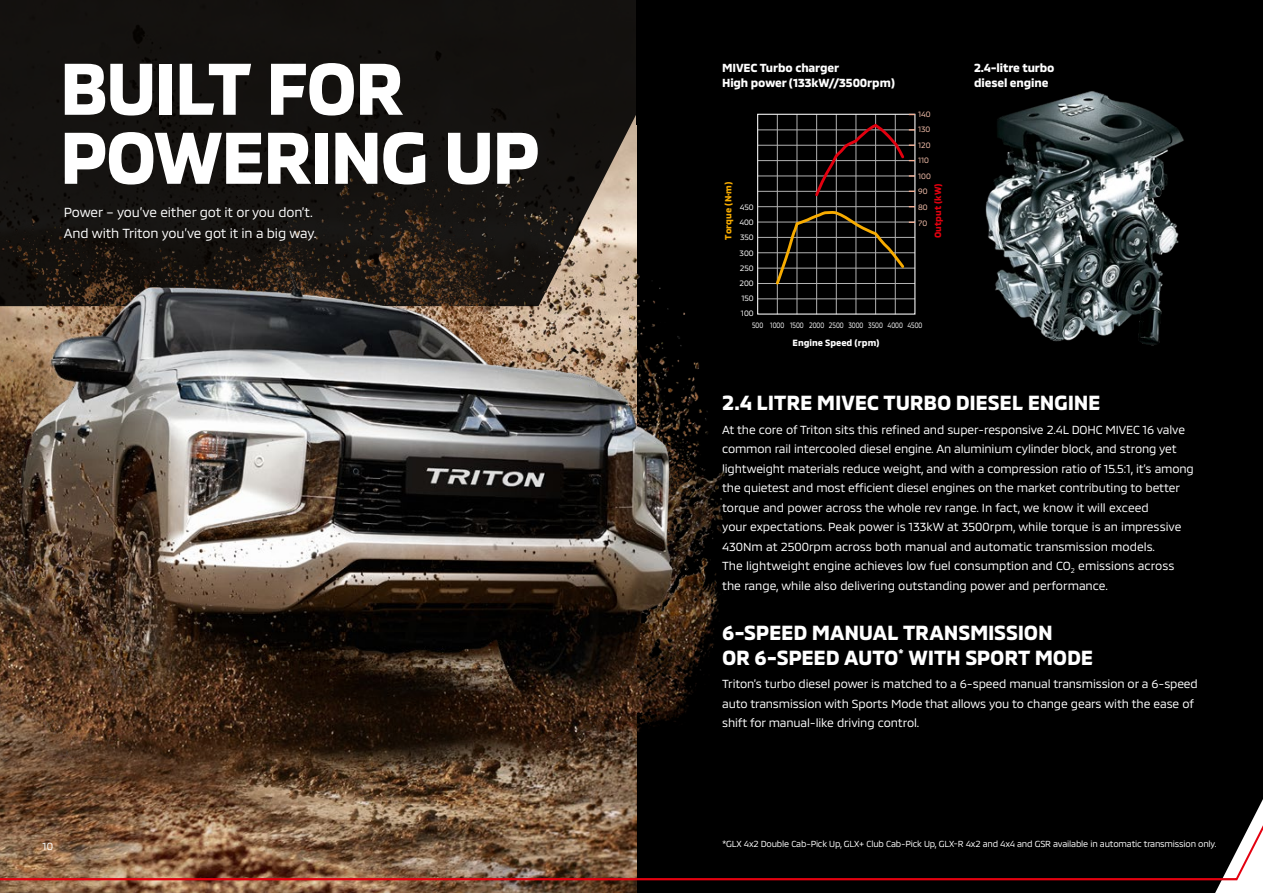
<style>
.page{position:relative;width:1263px;height:893px;background:#fff}
.page>*{position:absolute;margin:0;border:0;box-sizing:border-box;transform-origin:0 0}
.t1{font:700 75px/69px "MMC";letter-spacing:-.035em;color:#fff}
.t2{font:700 21px/24.8px "MMC";letter-spacing:-.015em;color:#fff}
.t3{font:13.5px/21px "MMC";letter-spacing:-.01em;color:#fff}
.t4{font:12px/19.5px "MMC";letter-spacing:-.01em;color:#fff}
.t5{font:700 12px/14.4px "MMC";letter-spacing:-.01em;color:#fff}
.t6{font:10.5px "MMC";color:#fff}
.t7{font:700 9.3px "MMC";color:#fff}
.t8{font:700 9.3px "MMC";color:#f8ac00}
.t9{font:700 9.3px "MMC";color:#e3000f}
.t10{font:9px "MMC";letter-spacing:-.02em;color:#fff}
.t11{font:7.95px "MMC";color:#fff;scale:.8 1}
.t12{font:7.95px "MMC";color:#fff}
.t13{font:7.95px/15.6px "MMC";color:#f9c4af}
</style>
<div class="page">
<div style="left:738px;top:0;width:525px;height:881px;background:#000"></div>
<img style="left:966px;top:72px;width:230px;height:300px">
<hr style="left:758px;top:298px;width:157px;height:1px;background:#b2b2b2">
<hr style="left:758px;top:283px;width:157px;height:1px;background:#b2b2b2">
<hr style="left:758px;top:268px;width:157px;height:1px;background:#b2b2b2">
<hr style="left:758px;top:237px;width:157px;height:1px;background:#b2b2b2">
<hr style="left:758px;top:222px;width:157px;height:1px;background:#b2b2b2">
<hr style="left:758px;top:252px;width:157px;height:1px;background:#b2b2b2">
<hr style="left:758px;top:191px;width:157px;height:1px;background:#b2b2b2">
<hr style="left:758px;top:206px;width:157px;height:1px;background:#b2b2b2">
<hr style="left:758px;top:176px;width:157px;height:1px;background:#b2b2b2">
<hr style="left:758px;top:160px;width:157px;height:1px;background:#b2b2b2">
<hr style="left:758px;top:145px;width:157px;height:1px;background:#b2b2b2">
<hr style="left:758px;top:130px;width:157px;height:1px;background:#b2b2b2">
<hr style="left:777px;top:114px;width:1px;height:200px;background:#b2b2b2">
<hr style="left:797px;top:114px;width:1px;height:200px;background:#b2b2b2">
<hr style="left:816px;top:114px;width:1px;height:200px;background:#b2b2b2">
<hr style="left:836px;top:114px;width:1px;height:200px;background:#b2b2b2">
<hr style="left:856px;top:114px;width:1px;height:200px;background:#b2b2b2">
<hr style="left:875px;top:114px;width:1px;height:200px;background:#b2b2b2">
<hr style="left:895px;top:114px;width:1px;height:200px;background:#b2b2b2">
<div style="left:757px;top:114px;width:158px;height:201px;border:1px solid #fff"></div>
<svg style="left:774px;top:206px;width:141px;height:80px;background:#211e15"></svg>
<svg style="left:814px;top:124px;width:101px;height:74px;background:#211415"></svg>
<div style="left:706px;top:0;width:32px;height:893px;background:#000"></div>
<img style="left:0;top:0;width:706px;height:893px">
<h1 class="t1" style="left:60px;top:45px;width:481px">BUILT FOR<br>POWERING UP</h1>
<p class="t3" style="left:64px;top:200px;width:254px">Power – you’ve either got it or you don’t.<br>And with Triton you’ve got it in a big way.</p>
<p class="t6" style="left:43px;top:838px;width:12px">10</p>
<p class="t5" style="left:722px;top:60px;width:174px">MIVEC Turbo charger<br>High power (133kW//3500rpm)</p>
<p class="t5" style="left:974px;top:60px;width:82px">2.4-litre turbo diesel engine</p>
<p class="t13" style="left:918px;top:105px;width:14px">140</p>
<p class="t13" style="left:918px;top:121px;width:14px">130</p>
<p class="t13" style="left:918px;top:136px;width:14px">120<br>110</p>
<p class="t13" style="left:918px;top:167px;width:14px">100</p>
<p class="t8" style="left:721px;top:240px;width:59px;rotate:-90deg">Torque (N·m)</p>
<p class="t9" style="left:930px;top:238px;width:56px;rotate:-90deg">Output (kW)</p>
<p class="t13" style="left:918px;top:183px;width:11px">90</p>
<p class="t12" style="left:740px;top:201px;width:15px">450</p>
<p class="t13" style="left:918px;top:198px;width:11px">80<br>70</p>
<p class="t12" style="left:739px;top:216px;width:16px">400</p>
<p class="t12" style="left:740px;top:231px;width:15px">350</p>
<p class="t12" style="left:740px;top:246px;width:16px">300</p>
<p class="t12" style="left:740px;top:261px;width:15px">250</p>
<p class="t12" style="left:739px;top:277px;width:16px">200</p>
<p class="t12" style="left:741px;top:292px;width:14px">150</p>
<p class="t12" style="left:741px;top:307px;width:14px">100</p>
<p class="t11" style="left:752px;top:318px;width:215px">500 1000 1500 2000 2500 3000 3500 4000 4500</p>
<p class="t7" style="left:792px;top:335px;width:89px">Engine Speed (rpm)</p>
<h2 class="t2" style="left:722px;top:388px;width:380px">2.4 LITRE MIVEC TURBO DIESEL ENGINE</h2>
<p class="t4" style="left:722px;top:418px;width:473px">At the core of Triton sits this refined and super-responsive 2.4L DOHC MIVEC 16 valve common rail intercooled diesel engine. An aluminium cylinder block, and strong yet lightweight materials reduce weight, and with a compression ratio of 15.5:1, it’s among the quietest and most efficient diesel engines on the market contributing to better torque and power across the whole rev range. In fact, we know it will exceed<br>your expectations. Peak power is 133kW at 3500rpm, while torque is an impressive 430Nm at 2500rpm across both manual and automatic transmission models.<br>The lightweight engine achieves low fuel consumption and CO<sub>2</sub> emissions across the range, while also delivering outstanding power and performance.</p>
<h2 class="t2" style="left:722px;top:618px;width:373px">6-SPEED MANUAL TRANSMISSION<br>OR 6-SPEED AUTO<sup>*</sup> WITH SPORT MODE</h2>
<p class="t4" style="left:722px;top:673px;width:477px">Triton’s turbo diesel power is matched to a 6-speed manual transmission or a 6-speed auto transmission with Sports Mode that allows you to change gears with the ease of shift for manual-like driving control.</p>
<p class="t10" style="left:722px;top:837px;width:496px">*GLX 4x2 Double Cab-Pick Up, GLX+ Club Cab-Pick Up, GLX-R 4x2 and 4x4 and GSR available in automatic transmission only.</p>
</div>
